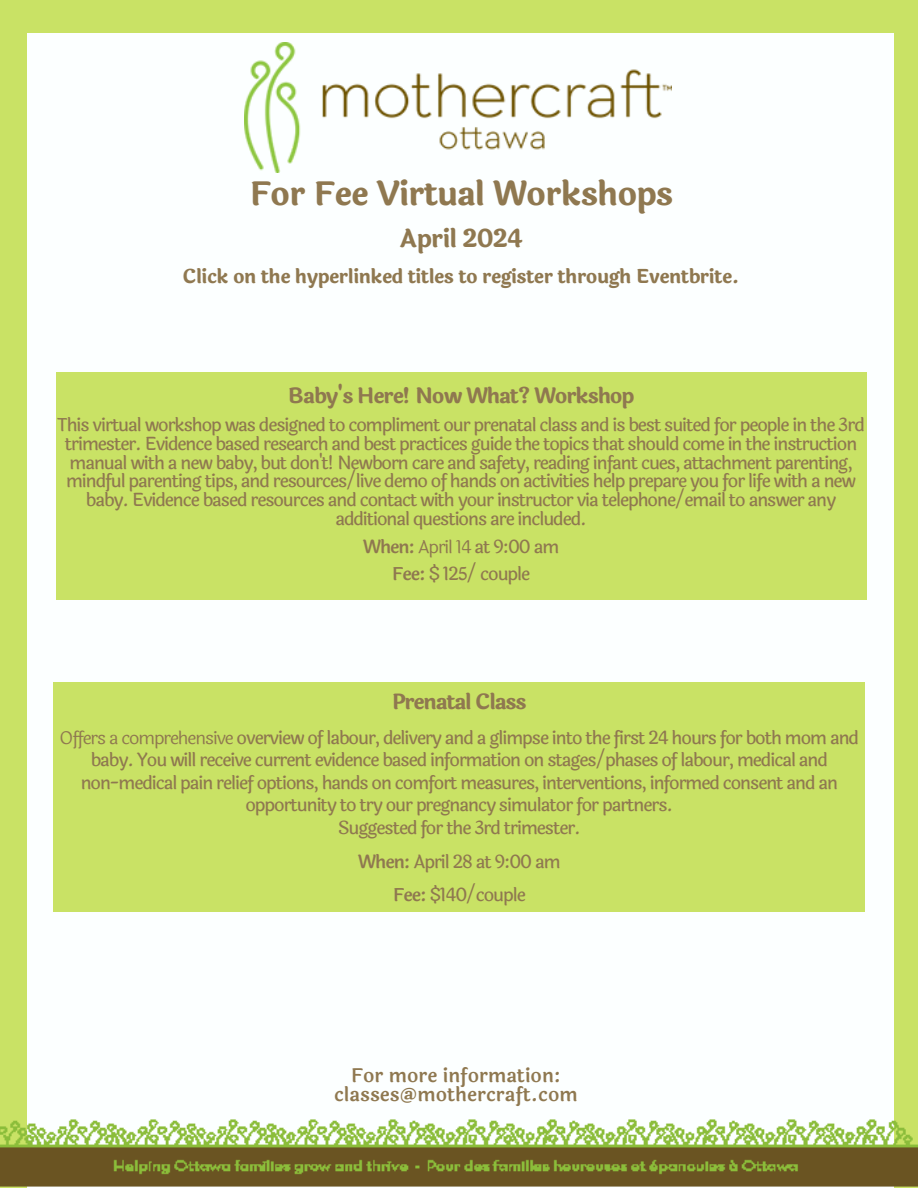
<style>
.page{position:relative;width:918px;height:1188px;background:#c9e265}
.page>*{position:absolute;margin:0;border:0;box-sizing:border-box;transform-origin:0 0}
.t1{font:700 32.85px "Laila";letter-spacing:-.025em;color:#8f7850}
.t2{font:700 24.75px "Laila";letter-spacing:-.025em;color:#8f7850}
.t3{font:700 21px "Laila";letter-spacing:-.055em;color:#8f7850}
.t4{font:700 19.2px "Laila";letter-spacing:-.025em;color:#8f7850}
.t5{font:600 19.2px/18.1px "Laila";color:#8f7850;text-align:center}
.t6{font:500 18px/18.8px "Laila";letter-spacing:-.055em;color:#8f7850;text-align:center}
.s1{font-weight:600}
.s2{font-weight:400}
</style>
<div class="page">
<div style="left:27px;top:34px;width:867px;height:1154px;background:#fcffff"></div>
<img style="left:0;top:1119px;width:918px;height:68px">
<img style="left:245px;top:42px;width:426px;height:131px">
<div style="left:56px;top:372px;width:810px;height:228px;background:#c9e265"></div>
<div style="left:53px;top:682px;width:811px;height:230px;background:#c9e265"></div>
<h1 class="t1" style="left:249px;top:169px;width:425px">For Fee Virtual Workshops</h1>
<h2 class="t2" style="left:399px;top:220px;width:125px">April 2024</h2>
<p class="t4" style="left:183px;top:262px;width:558px">Click on the hyperlinked titles to register through Eventbrite.</p>
<p class="t3" style="left:288px;top:380px;width:348px">Baby's Here! Now What? Workshop</p>
<p class="t6" style="left:57px;top:416px;width:809px">This virtual workshop was designed to compliment our prenatal class and is best suited for people in the 3rd trimester. Evidence based research and best practices guide the topics that should come in the instruction manual with a new baby, but don't! Newborn care and safety, reading infant cues, attachment parenting, mindful parenting tips, and resources/live demo of hands on activities help prepare you for life with a new baby. Evidence based resources and contact with your instructor via telephone/email to answer any additional questions are included.</p>
<p class="t6" style="left:363px;top:533px;width:198px;line-height:27.8px"><span class="s1">When:</span> <span class="s2">April 14</span> at 9:00 am<br><span class="s1">Fee:</span> $ 125/ couple</p>
<p class="t3" style="left:392px;top:686px;width:136px">Prenatal Class</p>
<p class="t6" style="left:60px;top:727px;width:801px;line-height:22.5px"><span class="s2">Offers a comprehensive</span> overview of labour, delivery and a glimpse into the first 24 hours for both mom and baby. You will receive current evidence based information on stages/phases of labour, medical and non-medical pain relief options, hands on comfort measures, interventions, informed consent and an opportunity to try our pregnancy simulator for partners.<br>Suggested for the 3rd trimester.</p>
<p class="t6" style="left:358px;top:845px;width:204px;line-height:33.8px"><span class="s1">When:</span> April 28 at 9:00 am<br><span class="s1">Fee:</span> $140/couple</p>
<p class="t5" style="left:334px;top:1067px;width:245px">For more information: classes@mothercraft.com</p>
</div>
